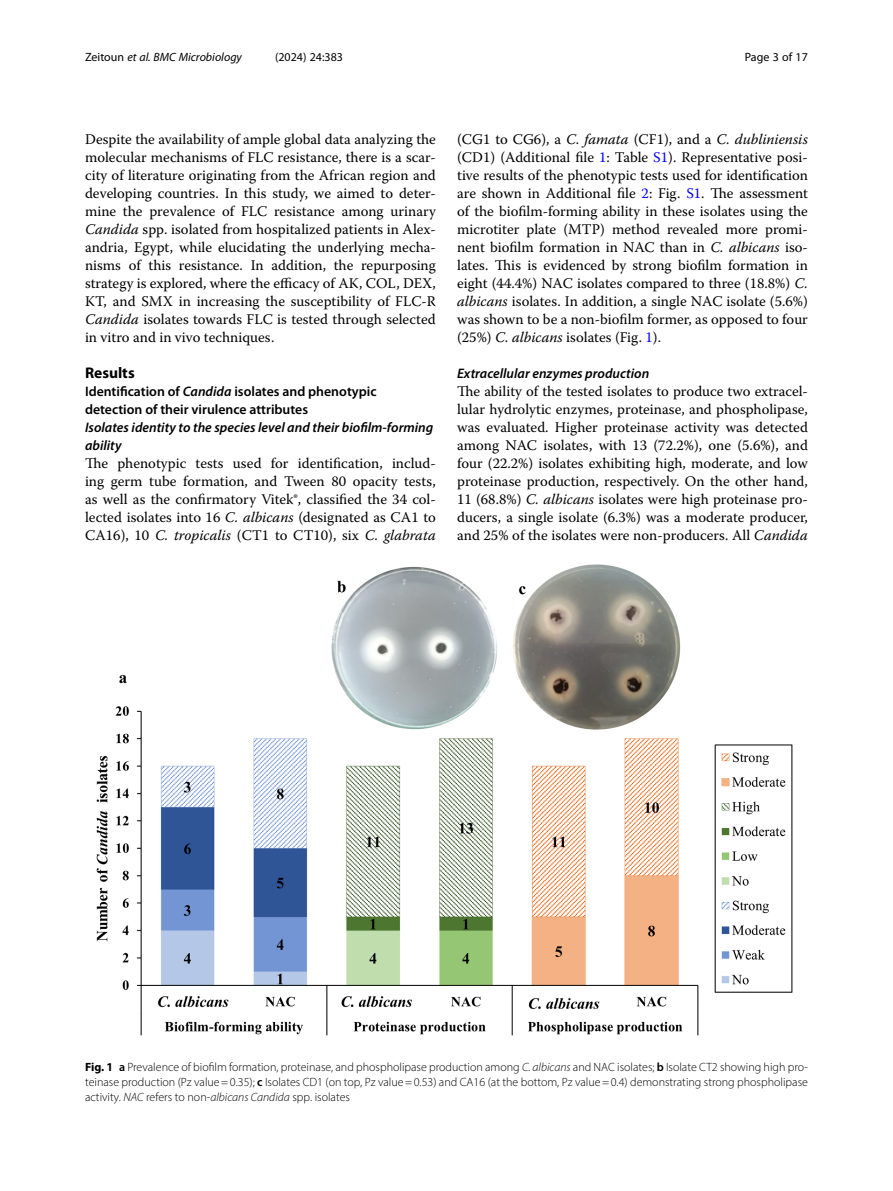
<style>
.page{position:relative;width:893px;height:1191px;background:#fff}
.page>*{position:absolute;margin:0;border:0;box-sizing:border-box;transform-origin:0 0}
.Head_1{font:700 15.45px "Myriad Pro";color:#000}
.Body_Text{font:14.7px/18px "Warnock Pro";color:#000;text-align:justify}
.Body_Text_Indent{font:14.7px/18px "Warnock Pro";color:#000;text-align:justify}
.Head_2_After_1{font:600 13.8px/18px "Myriad Pro";color:#000}
.Head_3_after_2{font:italic 600 13.8px/18px "Myriad Pro";color:#000}
.Head_3{font:italic 600 13.8px "Myriad Pro";color:#000}
.Figure_Caption{font:300 12px/15px "Myriad Pro";color:#000;text-align:justify}
.t1{font:italic 12px "Myriad Pro";color:#000}
.t2{font:12px "Myriad Pro";color:#000}
.s1{font-style:normal}
.s2{font-style:italic}
.s3{color:#00f}
.s4{font-weight:700}
.s5{font-weight:600}
</style>
<div class="page">
<img style="left:96px;top:564px;width:697px;height:472px">
<p class="t1" style="left:85px;top:50px;width:158px"><span class="s1">Zeitoun</span> et al. BMC Microbiology</p>
<p class="t2" style="left:275px;top:50px;width:70px">(2024) 24:383</p>
<p class="t2" style="left:745px;top:50px;width:65px">Page 3 of 17</p>
<p class="Body_Text_Indent" style="left:85px;top:130px;width:352px">Despite the availability of ample global data analyzing the molecular mechanisms of FLC resistance, there is a scar&shy;city of literature originating from the African region and developing countries. In this study, we aimed to deter&shy;mine the prevalence of FLC resistance among urinary <span class="s2">Candida</span> spp. isolated from hospitalized patients in Alex&shy;andria, Egypt, while elucidating the underlying mecha&shy;nisms of this resistance. In addition, the repurposing strategy is explored, where the efficacy of AK, COL, DEX, KT, and SMX in increasing the susceptibility of FLC-R <span class="s2">Candida</span> isolates towards FLC is tested through selected in vitro and in vivo techniques.</p>
<p class="Head_1" style="left:85px;top:363px;width:51px">Results</p>
<p class="Head_2_After_1" style="left:85px;top:382px;width:293px">Identification of <span class="s2">Candida</span> isolates and phenotypic detection of their virulence attributes</p>
<p class="Head_3_after_2" style="left:85px;top:418px;width:350px">Isolates identity to the species level and their biofilm-forming ability</p>
<p class="Body_Text" style="left:85px;top:454px;width:352px">The phenotypic tests used for identification, includ&shy;ing germ tube formation, and Tween 80 opacity tests, as well as the confirmatory Vitek®, classified the 34 col&shy;lected isolates into 16 <span class="s2">C. albicans</span> (designated as CA1 to CA16), 10 <span class="s2">C. tropicalis</span> (CT1 to CT10), six <span class="s2">C. glabrata</span></p>
<p class="Body_Text" style="left:457px;top:130px;width:352px">(CG1 to CG6), a <span class="s2">C. famata</span> (CF1), and a <span class="s2">C. dubliniensis </span>(CD1) (Additional file <span class="s3">1</span>: Table <span class="s3">S1</span>). Representative posi&shy;tive results of the phenotypic tests used for identification are shown in Additional file <span class="s3">2</span>: Fig. <span class="s3">S1</span>. The assessment of the biofilm-forming ability in these isolates using the microtiter plate (MTP) method revealed more promi&shy;nent biofilm formation in NAC than in <span class="s2">C. albicans</span> iso&shy;lates. This is evidenced by strong biofilm formation in eight (44.4%) NAC isolates compared to three (18.8%) <span class="s2">C. albicans</span> isolates. In addition, a single NAC isolate (5.6%) was shown to be a non-biofilm former, as opposed to four (25%) <span class="s2">C. albicans</span> isolates (Fig. <span class="s3">1</span>).</p>
<p class="Head_3" style="left:457px;top:365px;width:194px">Extracellular enzymes production</p>
<p class="Body_Text" style="left:457px;top:382px;width:352px">The ability of the tested isolates to produce two extracel&shy;lular hydrolytic enzymes, proteinase, and phospholipase, was evaluated. Higher proteinase activity was detected among NAC isolates, with 13 (72.2%), one (5.6%), and four (22.2%) isolates exhibiting high, moderate, and low proteinase production, respectively. On the other hand, 11 (68.8%) <span class="s2">C. albicans</span> isolates were high proteinase pro&shy;ducers, a single isolate (6.3%) was a moderate producer, and 25% of the isolates were non-producers. All <span class="s2">Candida</span></p>
<p class="Figure_Caption" style="left:85px;top:1059px;width:724px"><span class="s4">Fig. 1</span> <span class="s5">a</span> Prevalence of biofilm formation, proteinase, and phospholipase production among <span class="s2">C. albicans</span> and NAC isolates; <span class="s5">b</span> Isolate CT2 showing high pro&shy;teinase production (Pz value=0.35); <span class="s5">c</span> Isolates CD1 (on top, Pz value=0.53) and CA16 (at the bottom, Pz value=0.4) demonstrating strong phospholipase activity. <span class="s2">NAC</span> refers to non-<span class="s2">albicans Candida</span> spp. isolates</p>
</div>
